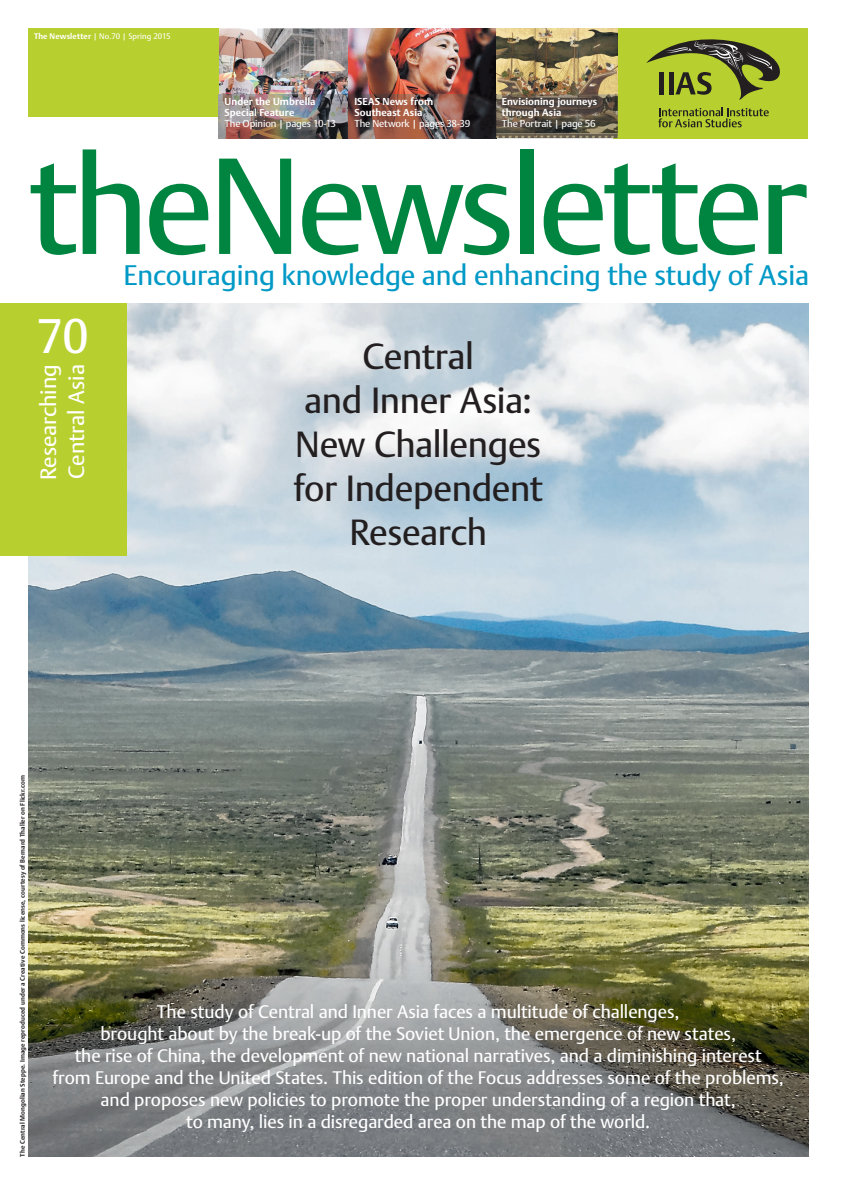
<style>
.page{position:relative;width:845px;height:1185px;background:#fff}
.page>*{position:absolute;margin:0;border:0;box-sizing:border-box;transform-origin:0 0}
.t1{font:135px "DTL Argo TPRO";letter-spacing:-.04em;color:#008540}
.t2{font:48px "DTL Argo TPRO";color:#fff}
.t3{font:36px/44px "DTL Argo TPRO";letter-spacing:-.015em;color:#231f20;text-align:center}
.t4{font:28px "DTL Argo TPRO";letter-spacing:-.005em;color:#0099c6}
.t5{font:22px/28px "DTL Argo TPRO";color:#fff}
.t6{font:18px/22px "DTL Argo TPRO";letter-spacing:-.005em;color:#fff;text-align:center}
.t7{font:700 10px/11px "DTL Argo TPRO";letter-spacing:.005em;color:#fff}
.t8{font:10px "DTL Argo TPRO";letter-spacing:-.015em;color:#fff}
.t9{font:8px "DTL Argo TPRO";letter-spacing:.01em;color:#fff}
.t10{font:700 6.5px "DTL Argo TPRO";letter-spacing:.01em;color:#231f20}
.s1{font-weight:700}
</style>
<div class="page">
<img style="left:28px;top:303px;width:780px;height:854px">
<div style="left:0;top:303px;width:126px;height:253px;background:#b8d02f"></div>
<img style="left:219px;top:28px;width:130px;height:66px">
<img style="left:349px;top:28px;width:264px;height:66px">
<div style="left:28px;top:28px;width:191px;height:88px;background:#b8d02f"></div>
<div style="left:613px;top:28px;width:195px;height:110px;background:#b8d02f"></div>
<img style="left:219px;top:94px;width:277px;height:44px">
<svg style="left:496px;top:94px;width:122px;height:44px;background:#5d5446"></svg>
<svg style="left:646px;top:39px;width:134px;height:61px"></svg>
<svg style="left:658px;top:107px;width:111px;height:20px"></svg>
<p class="t9" style="left:34px;top:32px;width:138px"><span class="s1">The Newsletter</span> | No.70 | Spring 2015</p>
<p class="t7" style="left:225px;top:96px;width:92px">Under the Umbrella<br>Special Feature</p>
<p class="t8" style="left:225px;top:118px;width:113px">The Opinion | pages 10-13</p>
<p class="t7" style="left:354px;top:96px;width:80px">ISEAS News from<br>Southeast Asia</p>
<p class="t8" style="left:354px;top:118px;width:117px">The Network | pages 38-39</p>
<p class="t7" style="left:502px;top:96px;width:97px">Envisioning journeys through Asia</p>
<p class="t8" style="left:502px;top:118px;width:95px">The Portrait | page 56</p>
<h1 class="t1" style="left:28px;top:126px;width:780px">theNewsletter</h1>
<h3 class="t4" style="left:124px;top:259px;width:687px">Encouraging knowledge and enhancing the study of Asia</h3>
<h2 class="t2" style="left:37px;top:307px;width:54px">70</h2>
<p class="t5" style="left:35px;top:480px;width:117px;rotate:-90deg">Researching<br>Central Asia</p>
<h3 class="t3" style="left:293px;top:335px;width:251px">Central<br>and Inner Asia:<br>New Challenges for Independent<br>Research</h3>
<p class="t10" style="left:19px;top:1157px;width:383px;rotate:-90deg">The Central Mongolian Steppe. Image reproduced under a Creative Commons license, courtesy of Bernard Thaller on Flickr.com</p>
<p class="t6" style="left:52px;top:1001px;width:733px">The study of Central and Inner Asia faces a multitude of challenges,<br>brought about by the break-up of the Soviet Union, the emergence of new states,<br>the rise of China, the development of new national narratives, and a diminishing interest<br>from Europe and the United States. This edition of the Focus addresses some of the problems, and proposes new policies to promote the proper understanding of a region that,<br>to many, lies in a disregarded area on the map of the world.</p>
</div>
